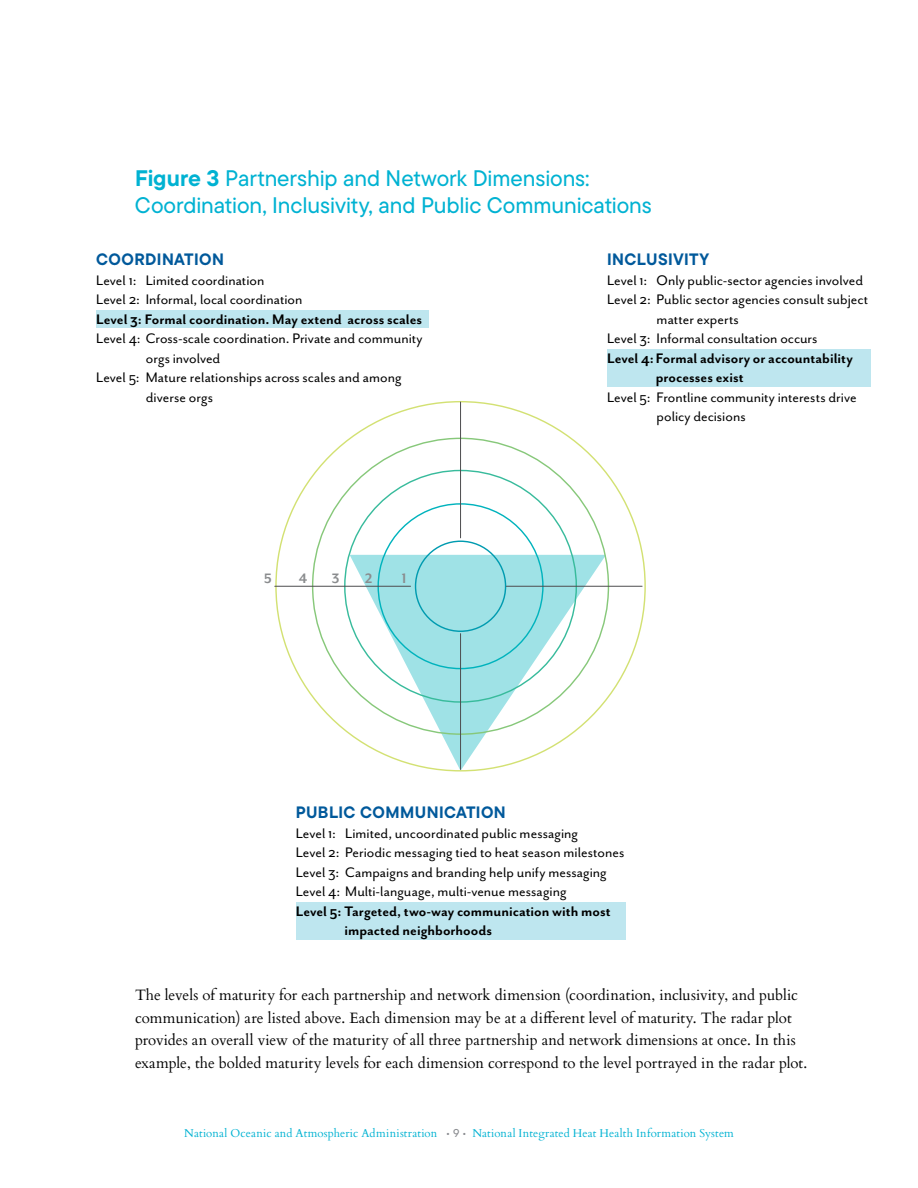
<style>
.page{position:relative;width:918px;height:1188px;background:#fff}
.page>*{position:absolute;margin:0;border:0;box-sizing:border-box;transform-origin:0 0}
.subheads{font:500 22.5px/27px "TT Commons Pro";letter-spacing:-.005em;color:#00b2d2}
.text_box_and_figure_box_titles{font:700 16.5px "TT Commons Pro";letter-spacing:.025em;color:#00599b}
.text_boxes{font:15.9px/19.5px "Mr Eaves San OT";color:#000}
.highlighted_text_boxes{font:700 15.9px/19.5px "Mr Eaves San OT";color:#000}
.t1{font:700 15.75px "Mr Eaves XL San OT";color:#8a8c8e}
.body_copy--full{font:15px/22.5px "Cardo";color:#000}
.t2{font:11.4px "Cardo";letter-spacing:.015em;color:#00b2d2}
.s1{font-weight:700}
.s2{font-family:"TT Commons Pro";font-weight:500;color:#898b8f}
</style>
<div class="page">
<div style="left:96px;top:311px;width:333px;height:17px;background:#bee6ef"></div>
<div style="left:296px;top:902px;width:330px;height:38px;background:#bee6ef"></div>
<div style="left:607px;top:350px;width:264px;height:37px;background:#bee6ef"></div>
<svg style="left:350px;top:555px;width:256px;height:215px;fill:#9fe2e6"></svg>
<hr style="left:275px;top:586px;width:136px;height:1px;background:#4d4d4f">
<hr style="left:506px;top:586px;width:136px;height:1px;background:#4d4d4f">
<hr style="left:460px;top:634px;width:1px;height:135px;background:#4d4d4f">
<hr style="left:460px;top:402px;width:1px;height:136px;background:#4d4d4f">
<h1 class="subheads" style="left:135px;top:165px;width:518px"><span class="s1">Figure 3</span> Partnership and Network Dimensions:<br>Coordination, Inclusivity, and Public Communications</h1>
<h2 class="text_box_and_figure_box_titles" style="left:96px;top:247px;width:129px">COORDINATION</h2>
<p class="text_boxes" style="left:96px;top:271px;width:170px">Level 1: Limited coordination</p>
<p class="text_boxes" style="left:96px;top:290px;width:208px">Level 2: Informal, local coordination</p>
<p class="highlighted_text_boxes" style="left:96px;top:310px;width:327px">Level 3: Formal coordination. May extend across scales</p>
<p class="text_boxes" style="left:146px;top:329px;width:278px;text-indent:-49px">Level 4: Cross-scale coordination. Private and community orgs involved</p>
<p class="text_boxes" style="left:146px;top:368px;width:257px;text-indent:-50px">Level 5: Mature relationships across scales and among diverse orgs</p>
<h3 class="text_box_and_figure_box_titles" style="left:607px;top:247px;width:104px">INCLUSIVITY</h3>
<p class="text_boxes" style="left:607px;top:271px;width:257px">Level 1: Only public-sector agencies involved</p>
<p class="text_boxes" style="left:657px;top:290px;width:213px;text-indent:-50px">Level 2: Public sector agencies consult subject matter experts</p>
<p class="text_boxes" style="left:607px;top:329px;width:212px">Level 3: Informal consultation occurs</p>
<p class="highlighted_text_boxes" style="left:656px;top:349px;width:199px;text-indent:-49px">Level 4: Formal advisory or accountability processes exist</p>
<p class="text_boxes" style="left:657px;top:388px;width:202px;text-indent:-50px">Level 5: Frontline community interests drive policy decisions</p>
<p class="t1" style="left:264px;top:570px;width:9px">5</p>
<p class="t1" style="left:299px;top:570px;width:10px">4</p>
<p class="t1" style="left:332px;top:570px;width:9px">3</p>
<p class="t1" style="left:365px;top:570px;width:9px">2</p>
<p class="t1" style="left:402px;top:570px;width:6px">1</p>
<h3 class="text_box_and_figure_box_titles" style="left:296px;top:800px;width:212px">PUBLIC COMMUNICATION</h3>
<p class="text_boxes" style="left:296px;top:823px;width:284px">Level 1: Limited, uncoordinated public messaging</p>
<p class="text_boxes" style="left:296px;top:843px;width:330px">Level 2: Periodic messaging tied to heat season milestones</p>
<p class="text_boxes" style="left:296px;top:862px;width:313px">Level 3: Campaigns and branding help unify messaging</p>
<p class="text_boxes" style="left:296px;top:882px;width:272px">Level 4: Multi-language, multi-venue messaging</p>
<p class="highlighted_text_boxes" style="left:344px;top:902px;width:268px;text-indent:-49px">Level 5: Targeted, two-way communication with most impacted neighborhoods</p>
<p class="body_copy--full" style="left:135px;top:983px;width:674px">The levels of maturity for each partnership and network dimension (coordination, inclusivity, and public communication) are listed above. Each dimension may be at a different level of maturity. The radar plot provides an overall view of the maturity of all three partnership and network dimensions at once. In this example, the bolded maturity levels for each dimension correspond to the level portrayed in the radar plot.</p>
<p class="t2" style="left:184px;top:1124px;width:551px">National Oceanic and Atmospheric Administration <span class="s2">• 9 •</span> National Integrated Heat Health Information System</p>
</div>
